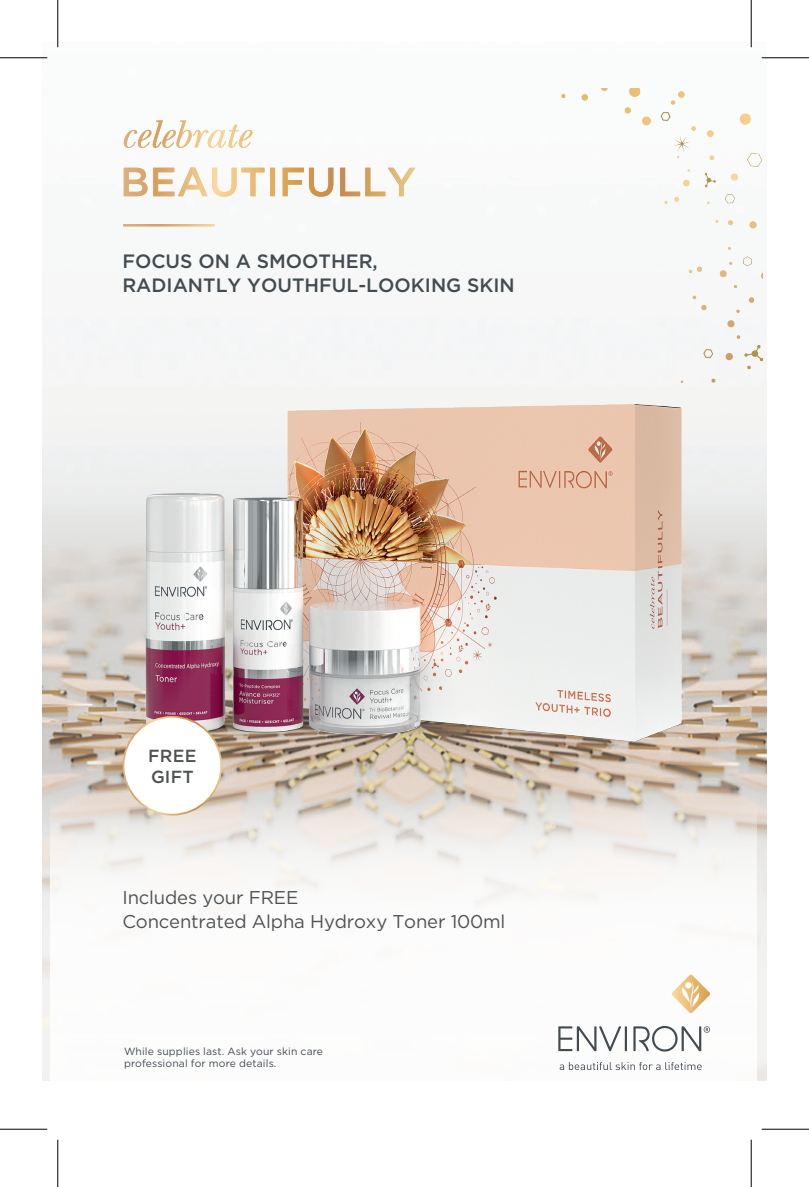
<style>
.page{position:relative;width:809px;height:1187px;background:#fff}
.page>*{position:absolute;margin:0;border:0;box-sizing:border-box;transform-origin:0 0}
.t1{font:500 19.25px/23.8px "Gotham";color:#424b50}
.t2{font:18.55px/24px "Gotham";letter-spacing:-.01em;color:#4f5252}
.t3{font:500 17.5px/20.8px "Gotham";letter-spacing:.01em;color:#4f5252}
.t4{font:10.33px/12.4px "Gotham";letter-spacing:.01em;color:#424b50}
</style>
<div class="page">
<img style="left:43px;top:47px;width:723px;height:715px">
<img style="left:561px;top:88px;width:201px;height:294px">
<svg style="left:671px;top:974px;width:39px;height:39px"></svg>
<svg style="left:558px;top:1026px;width:152px;height:44px"></svg>
<svg style="left:124px;top:120px;width:128px;height:28px"></svg>
<img style="left:76px;top:238px;width:668px;height:667px">
<div style="left:123px;top:717px;width:98px;height:97px;background:#fff;border-radius:50%"></div>
<div style="left:122px;top:716px;width:100px;height:99px;border:2px solid #fff;border-radius:50%"></div>
<hr style="left:0;top:57px;width:47px;height:2px;background:#fff">
<hr style="left:761px;top:57px;width:47px;height:2px;background:#fff">
<hr style="left:0;top:57px;width:47px;height:1px;background:#000">
<hr style="left:761px;top:57px;width:47px;height:1px;background:#000">
<hr style="left:0;top:1128px;width:47px;height:1px;background:#000">
<hr style="left:761px;top:1128px;width:47px;height:1px;background:#000">
<hr style="left:57px;top:0;width:1px;height:47px;background:#000">
<hr style="left:57px;top:1139px;width:1px;height:47px;background:#000">
<hr style="left:750px;top:0;width:1px;height:47px;background:#000">
<hr style="left:750px;top:1139px;width:1px;height:47px;background:#000">
<h1 class="t1" style="left:122px;top:249px;width:394px">FOCUS ON A SMOOTHER,<br>RADIANTLY YOUTHFUL-LOOKING SKIN</h1>
<h3 class="t3" style="left:148px;top:745px;width:50px">FREE<br>GIFT</h3>
<h2 class="t2" style="left:122px;top:885px;width:384px">Includes your FREE<br>Concentrated Alpha Hydroxy Toner 100ml</h2>
<p class="t4" style="left:124px;top:1044px;width:200px">While supplies last. Ask your skin care professional for more details.</p>
</div>
